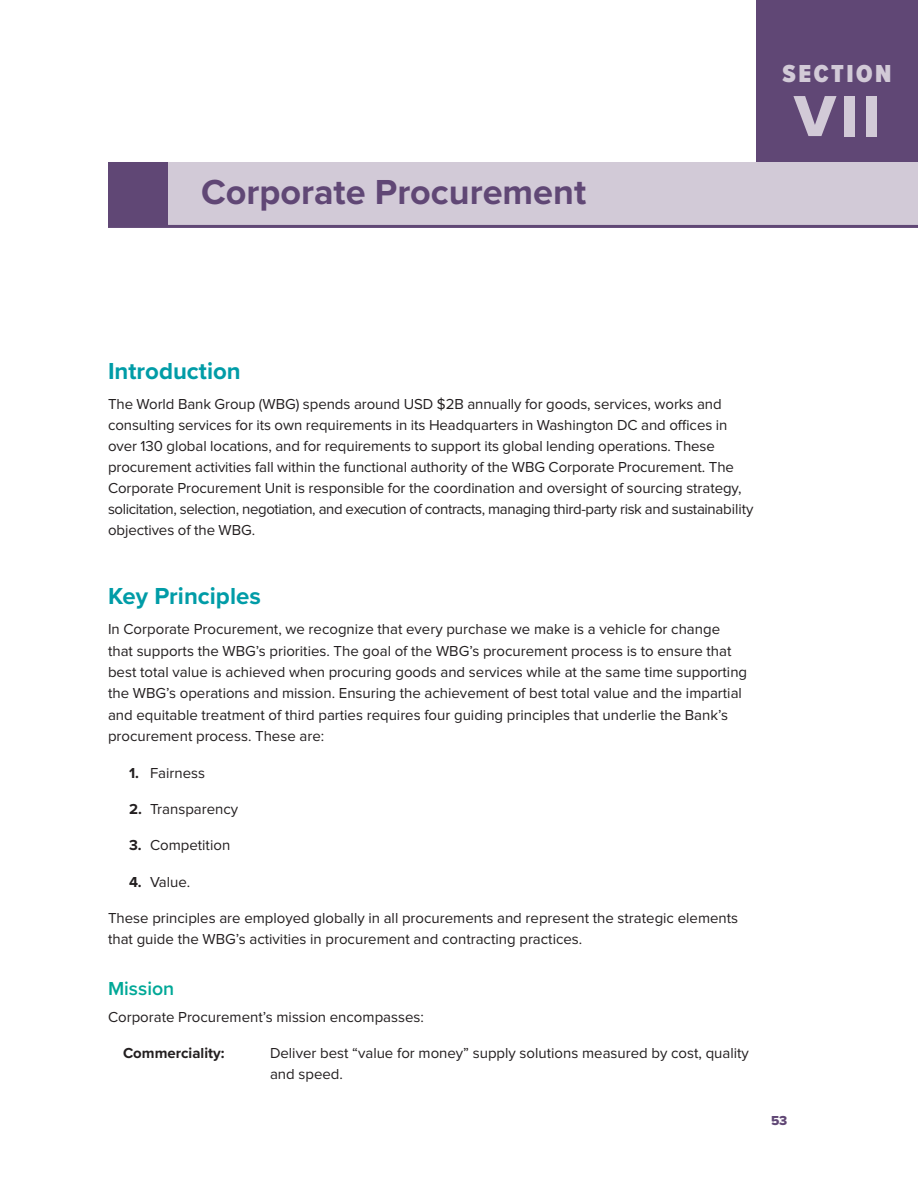
<style>
.page{position:relative;width:918px;height:1188px;background:#fff}
.page>*{position:absolute;margin:0;border:0;box-sizing:border-box;transform-origin:0 0}
.t1{font:60px "Proxima Nova Extrabld";color:#d2cad7}
.t2{font:700 36px "Proxima Nova";color:#604775}
.t3{font:900 25.5px "Proxima Nova Cond";letter-spacing:.1em;color:#d2cad7}
.t4{font:700 24px "Proxima Nova";color:#009ca7}
.t5{font:600 19.5px "Proxima Nova";color:#00a897}
.t6{font:15px/21px "Proxima Nova";color:#231f20}
.t7{font:700 15px "Proxima Nova";color:#231f20}
.t8{font:13.5px "Proxima Nova Extrabld";color:#604775}
.s1{font-weight:700}
</style>
<div class="page">
<div style="left:168px;top:162px;width:750px;height:63px;background:#d2cad7"></div>
<div style="left:108px;top:162px;width:60px;height:63px;background:#604775"></div>
<hr style="left:108px;top:225px;width:810px;height:3px;background:#604775">
<div style="left:756px;top:0;width:162px;height:162px;background:#604775"></div>
<h2 class="t2" style="left:201px;top:165px;width:387px">Corporate Procurement</h2>
<h3 class="t3" style="left:782px;top:55px;width:111px">SECTION</h3>
<h1 class="t1" style="left:794px;top:71px;width:87px">VII</h1>
<h3 class="t4" style="left:108px;top:353px;width:134px">Introduction</h3>
<p class="t6" style="left:108px;top:394px;width:647px">The World Bank Group (WBG) spends around USD $2B annually for goods, services, works and consulting services for its own requirements in its Headquarters in Washington DC and offices in over 130 global locations, and for requirements to support its global lending operations. These procurement activities fall within the functional authority of the WBG Corporate Procurement. The Corporate Procurement Unit is responsible for the coordination and oversight of sourcing strategy, solicitation, selection, negotiation, and execution of contracts, managing third-party risk and sustainability objectives of the WBG.</p>
<h3 class="t4" style="left:108px;top:578px;width:154px">Key Principles</h3>
<p class="t6" style="left:108px;top:619px;width:641px">In Corporate Procurement, we recognize that every purchase we make is a vehicle for change that supports the WBG’s priorities. The goal of the WBG’s procurement process is to ensure that best total value is achieved when procuring goods and services while at the same time supporting the WBG’s operations and mission. Ensuring the achievement of best total value and the impartial and equitable treatment of third parties requires four guiding principles that underlie the Bank’s procurement process. These are:</p>
<p class="t6" style="left:129px;top:762px;width:78px"><span class="s1">1.</span> Fairness</p>
<p class="t6" style="left:129px;top:799px;width:111px"><span class="s1">2.</span> Transparency</p>
<p class="t6" style="left:129px;top:835px;width:103px"><span class="s1">3.</span> Competition</p>
<p class="t6" style="left:129px;top:871px;width:63px"><span class="s1">4.</span> Value.</p>
<p class="t6" style="left:108px;top:908px;width:632px">These principles are employed globally in all procurements and represent the strategic elements that guide the WBG’s activities in procurement and contracting practices.</p>
<h3 class="t5" style="left:108px;top:974px;width:68px">Mission</h3>
<p class="t6" style="left:108px;top:1007px;width:318px">Corporate Procurement’s mission encompasses:</p>
<p class="t7" style="left:123px;top:1042px;width:103px">Commerciality:</p>
<p class="t6" style="left:270px;top:1043px;width:480px">Deliver best “value for money” supply solutions measured by cost, quality and speed.</p>
<p class="t8" style="left:771px;top:1110px;width:18px">53</p>
</div>
